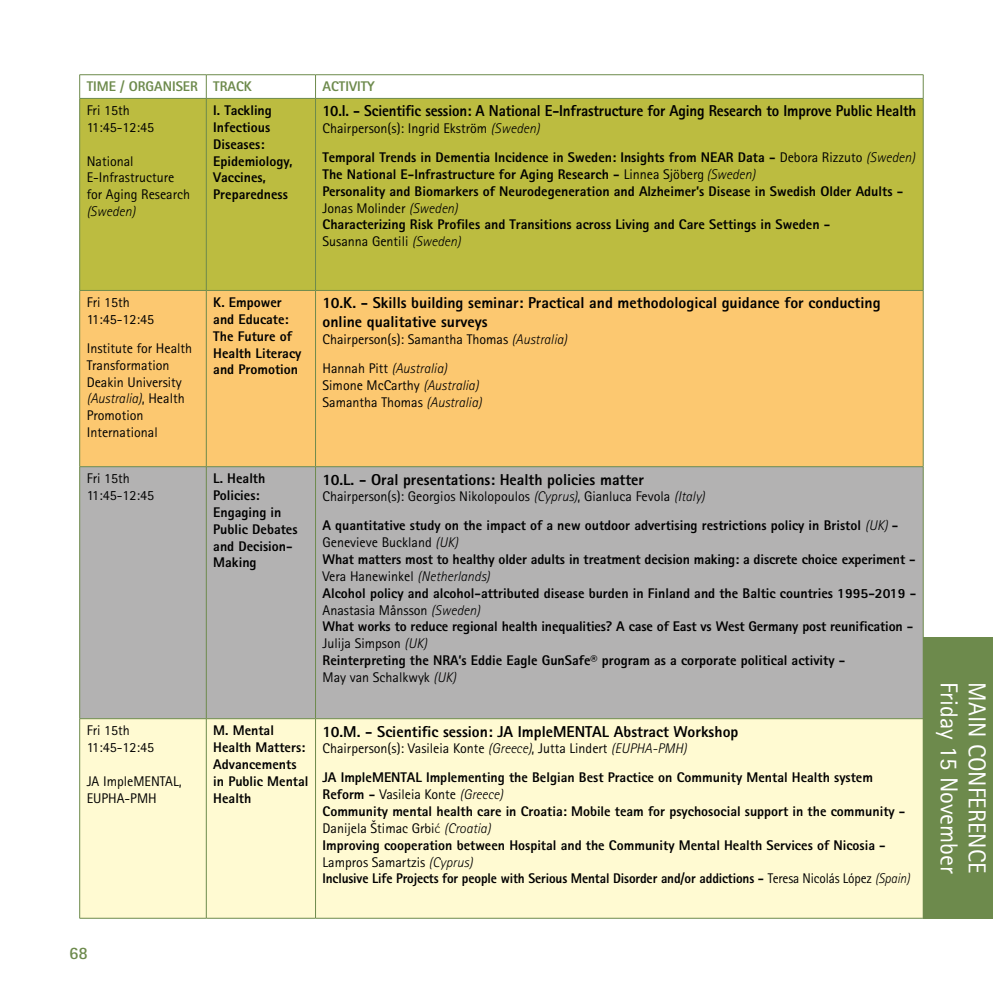
<style>
.page{position:relative;width:993px;height:993px;background:#fff}
.page>*{position:absolute;margin:0;border:0;box-sizing:border-box;transform-origin:0 0}
.t1{font:24.5px "Rotis Sans Serif Std";color:#fff}
.t2{font:700 17.5px "Rotis Sans Serif Std";color:#6d8a4c}
.t3{font:800 15.75px/18.9px "Rotis Sans Serif Std";color:#000}
.t4{font:800 15.75px "Rotis Sans Serif Std";color:#000;scale:.95 1}
.t5{font:800 14px/16.8px "Rotis Sans Serif Std";color:#000}
.t6{font:14px/16.8px "Rotis Sans Serif Std";color:#000}
.t7{font:800 14px "Rotis Sans Serif Std";color:#6d8a4c}
.t8{font:italic 300 14px "Rotis Sans Serif Std";color:#000}
.s1{font-weight:400}
.s2{font-weight:300;font-style:italic}
.s3{font-family:"Calibri";font-weight:300}
</style>
<div class="page">
<div style="left:80px;top:99px;width:842px;height:191px;background:#bcbc40"></div>
<div style="left:80px;top:291px;width:842px;height:175px;background:#fcc870"></div>
<div style="left:80px;top:467px;width:842px;height:251px;background:#b3b2b2"></div>
<div style="left:80px;top:719px;width:842px;height:198px;background:#fffad2"></div>
<hr style="left:79px;top:74px;width:127px;height:1px;background:#6d8a4c">
<svg style="left:79px;top:75px;width:1px;height:23px"></svg>
<hr style="left:206px;top:74px;width:109px;height:1px;background:#6d8a4c">
<svg style="left:206px;top:75px;width:1px;height:23px"></svg>
<hr style="left:315px;top:74px;width:608px;height:1px;background:#6d8a4c">
<svg style="left:315px;top:75px;width:1px;height:23px"></svg>
<svg style="left:922px;top:75px;width:1px;height:23px"></svg>
<hr style="left:79px;top:98px;width:127px;height:1px;background:#6d8a4c">
<hr style="left:206px;top:98px;width:109px;height:1px;background:#6d8a4c">
<hr style="left:315px;top:98px;width:608px;height:1px;background:#6d8a4c">
<hr style="left:79px;top:99px;width:1px;height:191px;background:#6d8a4c">
<hr style="left:206px;top:99px;width:1px;height:191px;background:#6d8a4c">
<hr style="left:315px;top:99px;width:1px;height:191px;background:#6d8a4c">
<hr style="left:922px;top:99px;width:1px;height:191px;background:#6d8a4c">
<hr style="left:79px;top:290px;width:127px;height:1px;background:#6d8a4c">
<hr style="left:79px;top:290px;width:1px;height:176px;background:#6d8a4c">
<hr style="left:206px;top:290px;width:109px;height:1px;background:#6d8a4c">
<hr style="left:206px;top:290px;width:1px;height:176px;background:#6d8a4c">
<hr style="left:315px;top:290px;width:608px;height:1px;background:#6d8a4c">
<hr style="left:315px;top:290px;width:1px;height:176px;background:#6d8a4c">
<hr style="left:922px;top:290px;width:1px;height:176px;background:#6d8a4c">
<hr style="left:79px;top:466px;width:127px;height:1px;background:#6d8a4c">
<hr style="left:79px;top:467px;width:1px;height:251px;background:#6d8a4c">
<hr style="left:206px;top:466px;width:109px;height:1px;background:#6d8a4c">
<hr style="left:206px;top:467px;width:1px;height:251px;background:#6d8a4c">
<hr style="left:315px;top:466px;width:608px;height:1px;background:#6d8a4c">
<hr style="left:315px;top:467px;width:1px;height:251px;background:#6d8a4c">
<hr style="left:922px;top:467px;width:1px;height:251px;background:#6d8a4c">
<hr style="left:79px;top:718px;width:127px;height:1px;background:#6d8a4c">
<hr style="left:79px;top:718px;width:1px;height:199px;background:#6d8a4c">
<hr style="left:206px;top:718px;width:109px;height:1px;background:#6d8a4c">
<hr style="left:206px;top:718px;width:1px;height:199px;background:#6d8a4c">
<hr style="left:315px;top:718px;width:608px;height:1px;background:#6d8a4c">
<hr style="left:315px;top:718px;width:1px;height:199px;background:#6d8a4c">
<hr style="left:922px;top:718px;width:1px;height:199px;background:#6d8a4c">
<hr style="left:79px;top:917px;width:127px;height:1px;background:#6d8a4c">
<hr style="left:206px;top:917px;width:109px;height:1px;background:#6d8a4c">
<hr style="left:315px;top:917px;width:608px;height:1px;background:#6d8a4c">
<div style="left:923px;top:637px;width:69px;height:281px;background:#6d8a4c"></div>
<p class="t7" style="left:87px;top:78px;width:167px">TIME / ORGANISER TRACK</p>
<p class="t7" style="left:322px;top:78px;width:54px">ACTIVITY</p>
<p class="t6" style="left:87px;top:102px;width:69px">Fri 15th<br>11:45-12:45</p>
<p class="t6" style="left:87px;top:152px;width:105px">National<br>E-Infrastructure for Aging Research</p>
<p class="t8" style="left:87px;top:203px;width:50px">(Sweden)</p>
<p class="t5" style="left:213px;top:102px;width:81px">I. Tackling<br>Infectious<br>Diseases:<br>Epidemiology,<br>Vaccines,<br>Preparedness</p>
<p class="t4" style="left:322px;top:101px;width:626px">10.I. - Scientific session: A National E-Infrastructure for Aging Research to Improve Public Health</p>
<p class="t5" style="left:322px;top:114px;width:594px;line-height:29.1px"><span class="s1">Chairperson(s): Ingrid Ekström</span> <span class="s2">(Sweden)<br></span>Temporal Trends in Dementia Incidence in Sweden: Insights from NEAR Data - <span class="s1">Debora Rizzuto</span> <span class="s2">(Sweden)</span></p>
<p class="t5" style="left:322px;top:166px;width:582px">The National E-Infrastructure for Aging Research - <span class="s1">Linnea Sjöberg</span> <span class="s2">(Sweden)<br></span>Personality and Biomarkers of Neurodegeneration and Alzheimer’s Disease in Swedish Older Adults - <span class="s1">Jonas Molinder</span> <span class="s2">(Sweden)<br></span>Characterizing Risk Profiles and Transitions across Living and Care Settings in Sweden -<br><span class="s1">Susanna Gentili</span> <span class="s2">(Sweden)</span></p>
<p class="t6" style="left:87px;top:294px;width:69px">Fri 15th<br>11:45-12:45</p>
<p class="t6" style="left:87px;top:339px;width:107px">Institute for Health<br>Transformation<br>Deakin University <span class="s2">(Australia)</span>, Health<br>Promotion<br>International</p>
<p class="t5" style="left:213px;top:294px;width:90px">K. Empower and Educate:<br>The Future of<br>Health Literacy and Promotion</p>
<p class="t3" style="left:322px;top:293px;width:559px">10.K. - Skills building seminar: Practical and methodological guidance for conducting online qualitative surveys</p>
<p class="t6" style="left:322px;top:324px;width:246px;line-height:29.1px">Chairperson(s): Samantha Thomas <span class="s2">(Australia)<br></span>Hannah Pitt <span class="s2">(Australia)</span></p>
<p class="t6" style="left:322px;top:376px;width:161px">Simone McCarthy <span class="s2">(Australia)<br></span>Samantha Thomas <span class="s2">(Australia)</span></p>
<p class="t6" style="left:87px;top:470px;width:69px">Fri 15th<br>11:45-12:45</p>
<p class="t5" style="left:213px;top:470px;width:86px">L. Health<br>Policies:<br>Engaging in<br>Public Debates and Decision-<br>Making</p>
<p class="t3" style="left:322px;top:469px;width:323px">10.L. - Oral presentations: Health policies matter</p>
<p class="t5" style="left:322px;top:482px;width:577px;line-height:29.1px"><span class="s1">Chairperson(s): Georgios Nikolopoulos</span> <span class="s2">(Cyprus)</span><span class="s1">, Gianluca Fevola</span> <span class="s2">(Italy)<br></span>A quantitative study on the impact of a new outdoor advertising restrictions policy in Bristol <span class="s2">(UK)</span> -</p>
<p class="t5" style="left:322px;top:533px;width:595px"><span class="s1">Genevieve Buckland</span> <span class="s2">(UK)<br></span>What matters most to healthy older adults in treatment decision making: a discrete choice experiment - <span class="s1">Vera Hanewinkel</span> <span class="s2">(Netherlands)<br></span>Alcohol policy and alcohol-attributed disease burden in Finland and the Baltic countries 1995-2019 - <span class="s1">Anastasia Månsson</span> <span class="s2">(Sweden)<br></span>What works to reduce regional health inequalities? A case of East vs West Germany post reunification - <span class="s1">Julija Simpson</span> <span class="s2">(UK)<br></span>Reinterpreting the NRA’s Eddie Eagle GunSafe® program as a corporate political activity -<br><span class="s1">May van Schalkwyk</span> <span class="s2">(UK)</span></p>
<p class="t6" style="left:87px;top:721px;width:69px">Fri 15th<br>11:45-12:45</p>
<p class="t6" style="left:87px;top:772px;width:96px">JA ImpleMENTAL,<br>EUPHA-PMH</p>
<p class="t5" style="left:213px;top:721px;width:97px">M. Mental<br>Health Matters:<br>Advancements in Public Mental<br>Health</p>
<p class="t3" style="left:322px;top:721px;width:417px">10.M. - Scientific session: JA ImpleMENTAL Abstract Workshop</p>
<p class="t5" style="left:322px;top:733px;width:552px;line-height:29.1px"><span class="s1">Chairperson(s): Vasileia Konte</span> <span class="s2">(Greece)</span><span class="s1">, Jutta Lindert</span> <span class="s2">(EUPHA-PMH)<br></span>JA ImpleMENTAL Implementing the Belgian Best Practice on Community Mental Health system</p>
<p class="t5" style="left:322px;top:785px;width:588px">Reform - <span class="s1">Vasileia Konte</span> <span class="s2">(Greece)<br></span>Community mental health care in Croatia: Mobile team for psychosocial support in the community - <span class="s1">Danijela Štimac Grbi</span><span class="s3">ć</span> <span class="s2">(Croatia)<br></span>Improving cooperation between Hospital and the Community Mental Health Services of Nicosia - <span class="s1">Lampros Samartzis</span> <span class="s2">(Cyprus)<br></span>Inclusive Life Projects for people with Serious Mental Disorder and/or addictions - <span class="s1">Teresa Nicolás López</span> <span class="s2">(Spain)</span></p>
<h1 class="t1" style="left:963px;top:681px;width:193px;rotate:90deg">Friday 15 November</h1>
<h1 class="t1" style="left:991px;top:682px;width:192px;rotate:90deg">MAIN CONFERENCE</h1>
<p class="t2" style="left:69px;top:941px;width:20px">68</p>
</div>
